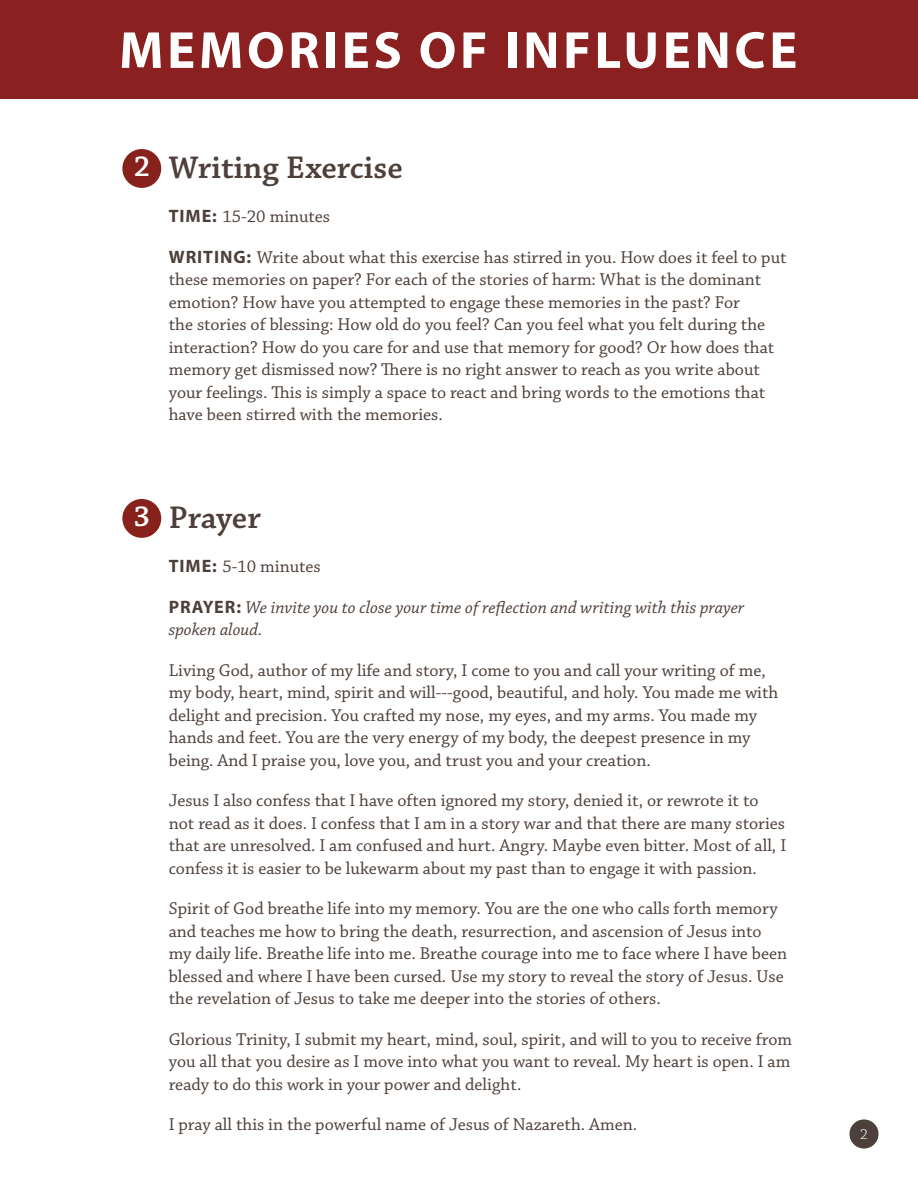
<style>
.page{position:relative;width:918px;height:1188px;background:#fff}
.page>*{position:absolute;margin:0;border:0;box-sizing:border-box;transform-origin:0 0}
.t1{font:700 52.5px "Myriad Pro";letter-spacing:.07em;color:#fff}
.t2{font:600 33px "Chaparral Pro";color:#4d403a}
.t3{font:18px/22.5px "Chaparral Pro";color:#4d403a}
.t4{font:italic 18px/22.5px "Chaparral Pro";color:#4d403a}
.t5{font:300 15px "Chaparral Pro";color:#fff}
.s1{font-size:30px;color:#fff}
.s2{font-family:"Myriad Pro";font-weight:700}
.s3{font-family:"Myriad Pro";font-weight:700;font-style:normal}
</style>
<div class="page">
<div style="left:849px;top:1119px;width:30px;height:30px;background:#4d403b;border-radius:50%"></div>
<div style="left:0;top:0;width:918px;height:99px;background:#8a201f"></div>
<div style="left:122px;top:149px;width:39px;height:39px;background:#86211c;border-radius:50%"></div>
<div style="left:122px;top:499px;width:39px;height:39px;background:#86211c;border-radius:50%"></div>
<h1 class="t1" style="left:119px;top:16px;width:680px">MEMORIES OF INFLUENCE</h1>
<h2 class="t2" style="left:134px;top:149px;width:271px"><span class="s1">2</span> Writing Exercise</h2>
<p class="t3" style="left:169px;top:206px;width:163px"><span class="s2">TIME:</span> 15-20 minutes</p>
<p class="t3" style="left:169px;top:247px;width:619px"><span class="s2">WRITING:</span> Write about what this exercise has stirred in you. How does it feel to put these memories on paper? For each of the stories of harm: What is the dominant emotion? How have you attempted to engage these memories in the past? For<br>the stories of blessing: How old do you feel? Can you feel what you felt during the interaction? How do you care for and use that memory for good? Or how does that memory get dismissed now? There is no right answer to reach as you write about your feelings. This is simply a space to react and bring words to the emotions that have been stirred with the memories.</p>
<h2 class="t2" style="left:134px;top:499px;width:129px"><span class="s1">3</span> Prayer</h2>
<p class="t3" style="left:169px;top:556px;width:153px"><span class="s2">TIME:</span> 5-10 minutes</p>
<p class="t4" style="left:169px;top:597px;width:577px"><span class="s3">PRAYER:</span> We invite you to close your time of reflection and writing with this prayer spoken aloud.</p>
<p class="t3" style="left:169px;top:659px;width:611px">Living God, author of my life and story, I come to you and call your writing of me, my body, heart, mind, spirit and will---good, beautiful, and holy. You made me with delight and precision. You crafted my nose, my eyes, and my arms. You made my hands and feet. You are the very energy of my body, the deepest presence in my being. And I praise you, love you, and trust you and your creation.</p>
<p class="t3" style="left:169px;top:790px;width:619px">Jesus I also confess that I have often ignored my story, denied it, or rewrote it to not read as it does. I confess that I am in a story war and that there are many stories that are unresolved. I am confused and hurt. Angry. Maybe even bitter. Most of all, I confess it is easier to be lukewarm about my past than to engage it with passion.</p>
<p class="t3" style="left:169px;top:898px;width:620px">Spirit of God breathe life into my memory. You are the one who calls forth memory and teaches me how to bring the death, resurrection, and ascension of Jesus into my daily life. Breathe life into me. Breathe courage into me to face where I have been blessed and where I have been cursed. Use my story to reveal the story of Jesus. Use the revelation of Jesus to take me deeper into the stories of others.</p>
<p class="t3" style="left:169px;top:1028px;width:625px;text-align:justify">Glorious Trinity, I submit my heart, mind, soul, spirit, and will to you to receive from you all that you desire as I move into what you want to reveal. My heart is open. I am ready to do this work in your power and delight.</p>
<p class="t3" style="left:169px;top:1114px;width:470px">I pray all this in the powerful name of Jesus of Nazareth. Amen.</p>
<p class="t5" style="left:860px;top:1126px;width:9px">2</p>
</div>
